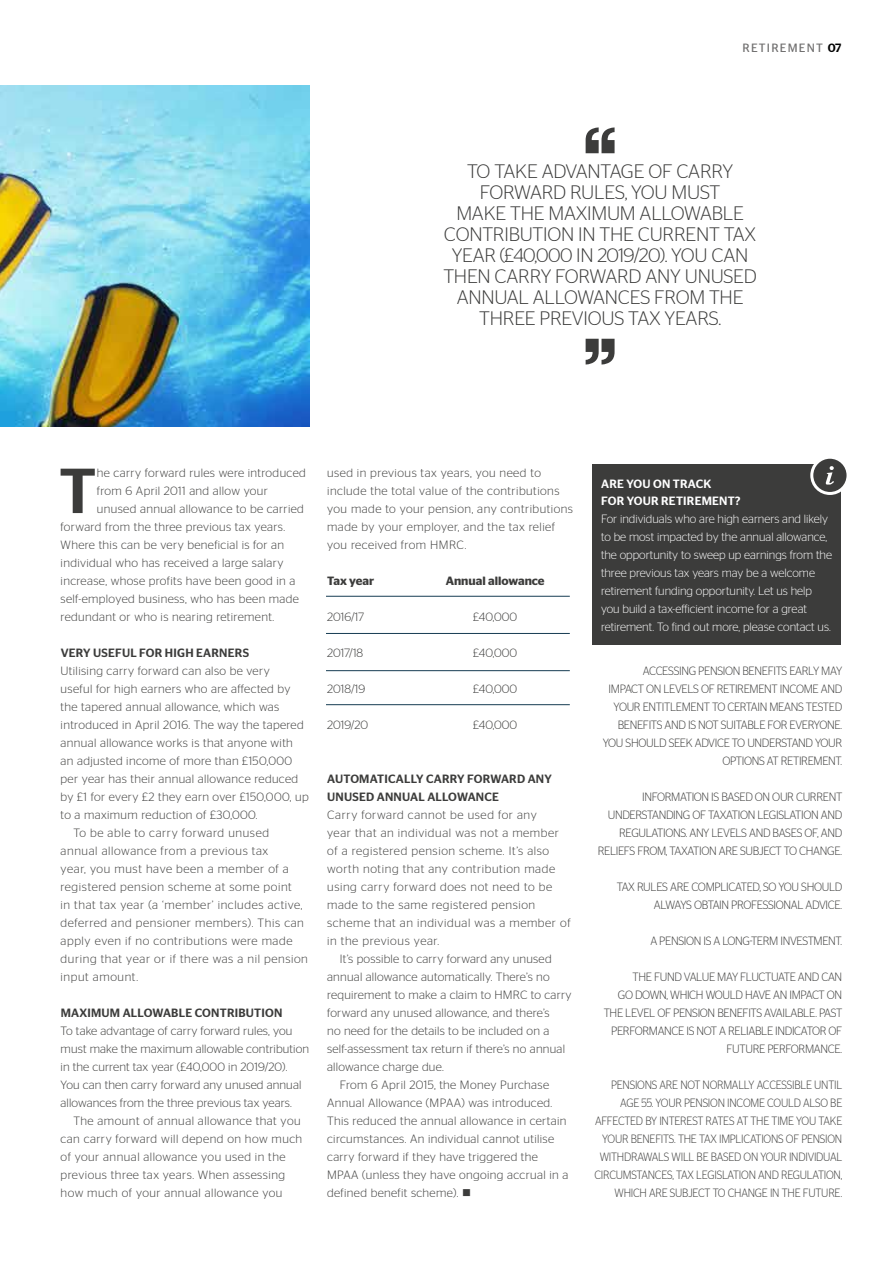
<style>
.page{position:relative;width:893px;height:1263px;background:#fff}
.page>*{position:absolute;margin:0;border:0;box-sizing:border-box;transform-origin:0 0}
.t1{font:500 63.45px "Stag Sans";color:#3c3c3b}
.t2{font:300 19.5px/21px "Stag Sans";letter-spacing:-.01em;color:#3c3c3b;text-align:center}
.t3{font:300 12px/18px "Stag Sans";letter-spacing:.025em;color:#3c3c3b}
.t4{font:300 12px/18px "Stag Sans";letter-spacing:-.03em;color:#3c3c3b;text-align:right;scale:.94 1}
.t5{font:300 12px "Stag Sans";letter-spacing:.05em;color:#3c3c3b}
.t6{font:300 12px/18px "Stag Sans";letter-spacing:-.02em;color:#3c3c3b;text-align:right;scale:.9 1}
.t7{font:300 12px/18px "Stag Sans";color:#fff}
.t8{font:500 12px/18px "Stag Sans";letter-spacing:.02em;color:#3c3c3b}
.t9{font:500 12px/16.5px "Stag Sans";letter-spacing:.02em;color:#fff}
.t10{font:600 12px "Stag Sans";color:#3c3c3b}
.t11{font:12px "Stag Sans";letter-spacing:.1em;color:#706f6f}
.s1{font-weight:500;color:#000}
</style>
<div class="page">
<img style="left:0;top:85px;width:309px;height:342px">
<svg style="left:586px;top:127px;width:29px;height:26px"></svg>
<svg style="left:586px;top:339px;width:29px;height:26px"></svg>
<div style="left:592px;top:465px;width:249px;height:180px;background:#3c3c3b"></div>
<div style="left:812px;top:457px;width:36px;height:36px;background:#3c3c3b;border-radius:50%"></div>
<div style="left:810px;top:456px;width:39px;height:39px;border:3px solid #fff;border-radius:50%"></div>
<svg style="left:826px;top:466px;width:8px;height:18px"></svg>
<hr style="left:326px;top:633px;width:244px;height:1px;background:#163c52">
<hr style="left:326px;top:596px;width:244px;height:1px;background:#163c52">
<hr style="left:326px;top:670px;width:244px;height:1px;background:#163c52">
<hr style="left:326px;top:704px;width:244px;height:1px;background:#163c52">
<p class="t11" style="left:742px;top:41px;width:101px">RETIREMENT <span class="s1">07</span></p>
<h2 class="t2" style="left:443px;top:161px;width:315px">TO TAKE ADVANTAGE OF CARRY<br>FORWARD RULES, YOU MUST<br>MAKE THE MAXIMUM ALLOWABLE<br>CONTRIBUTION IN THE CURRENT TAX<br>YEAR (£40,000 IN 2019/20). YOU CAN<br>THEN CARRY FORWARD ANY UNUSED<br>ANNUAL ALLOWANCES FROM THE<br>THREE PREVIOUS TAX YEARS.</h2>
<h1 class="t1" style="left:59px;top:454px;width:39px">T</h1>
<p class="t3" style="left:97px;top:464px;width:210px">he carry forward rules were introduced</p>
<p class="t3" style="left:97px;top:482px;width:173px">from 6 April 2011 and allow your</p>
<p class="t3" style="left:97px;top:500px;width:209px">unused annual allowance to be carried</p>
<p class="t3" style="left:61px;top:518px;width:226px">forward from the three previous tax years.</p>
<p class="t3" style="left:61px;top:536px;width:225px">Where this can be very beneficial is for an</p>
<p class="t3" style="left:61px;top:554px;width:224px">individual who has received a large salary</p>
<p class="t3" style="left:61px;top:572px;width:236px">increase, whose profits have been good in a</p>
<p class="t3" style="left:61px;top:590px;width:240px">self-employed business, who has been made</p>
<p class="t3" style="left:61px;top:608px;width:215px">redundant or who is nearing retirement.</p>
<p class="t8" style="left:61px;top:644px;width:190px">VERY USEFUL FOR HIGH EARNERS</p>
<p class="t3" style="left:61px;top:662px;width:211px">Utilising carry forward can also be very</p>
<p class="t3" style="left:61px;top:680px;width:231px">useful for high earners who are affected by</p>
<p class="t3" style="left:61px;top:698px;width:220px">the tapered annual allowance, which was</p>
<p class="t3" style="left:61px;top:716px;width:245px">introduced in April 2016. The way the tapered</p>
<p class="t3" style="left:61px;top:734px;width:234px">annual allowance works is that anyone with</p>
<p class="t3" style="left:61px;top:752px;width:233px">an adjusted income of more than £150,000</p>
<p class="t3" style="left:61px;top:770px;width:239px">per year has their annual allowance reduced</p>
<p class="t3" style="left:61px;top:788px;width:250px">by £1 for every £2 they earn over £150,000, up</p>
<p class="t3" style="left:61px;top:806px;width:199px">to a maximum reduction of £30,000.</p>
<p class="t5" style="left:73px;top:826px;width:197px">To be able to carry forward unused</p>
<p class="t5" style="left:61px;top:844px;width:209px">annual allowance from a previous tax</p>
<p class="t5" style="left:61px;top:862px;width:230px">year, you must have been a member of a</p>
<p class="t5" style="left:61px;top:880px;width:233px">registered pension scheme at some point</p>
<p class="t5" style="left:61px;top:898px;width:244px">in that tax year (a ‘member’ includes active,</p>
<p class="t5" style="left:61px;top:916px;width:245px">deferred and pensioner members). This can</p>
<p class="t5" style="left:61px;top:934px;width:233px">apply even if no contributions were made</p>
<p class="t5" style="left:61px;top:952px;width:249px">during that year or if there was a nil pension</p>
<p class="t5" style="left:61px;top:970px;width:79px">input amount.</p>
<p class="t8" style="left:61px;top:1004px;width:223px">MAXIMUM ALLOWABLE CONTRIBUTION</p>
<p class="t3" style="left:61px;top:1022px;width:250px">To take advantage of carry forward rules, you must make the maximum allowable contribution in the current tax year (£40,000 in 2019/20).<br>You can then carry forward any unused annual allowances from the three previous tax years.</p>
<p class="t3" style="left:61px;top:1112px;width:243px;text-indent:13px">The amount of annual allowance that you can carry forward will depend on how much of your annual allowance you used in the previous three tax years. When assessing how much of your annual allowance you</p>
<p class="t3" style="left:327px;top:464px;width:247px">used in previous tax years, you need to include the total value of the contributions you made to your pension, any contributions made by your employer, and the tax relief you received from HMRC.</p>
<p class="t10" style="left:327px;top:574px;width:48px">Tax year</p>
<p class="t10" style="left:446px;top:574px;width:100px">Annual allowance</p>
<p class="t3" style="left:327px;top:608px;width:39px">2016/17</p>
<p class="t3" style="left:473px;top:608px;width:45px">£40,000</p>
<p class="t3" style="left:327px;top:644px;width:38px">2017/18</p>
<p class="t3" style="left:473px;top:644px;width:45px">£40,000</p>
<p class="t3" style="left:327px;top:680px;width:39px">2018/19</p>
<p class="t3" style="left:473px;top:680px;width:45px">£40,000</p>
<p class="t3" style="left:327px;top:716px;width:43px">2019/20</p>
<p class="t3" style="left:473px;top:716px;width:45px">£40,000</p>
<p class="t8" style="left:327px;top:770px;width:226px">AUTOMATICALLY CARRY FORWARD ANY<br>UNUSED ANNUAL ALLOWANCE</p>
<p class="t5" style="left:327px;top:808px;width:211px">Carry forward cannot be used for any</p>
<p class="t5" style="left:327px;top:826px;width:233px">year that an individual was not a member</p>
<p class="t5" style="left:327px;top:844px;width:224px">of a registered pension scheme. It’s also</p>
<p class="t5" style="left:327px;top:862px;width:229px">worth noting that any contribution made</p>
<p class="t5" style="left:327px;top:880px;width:226px">using carry forward does not need to be</p>
<p class="t5" style="left:327px;top:898px;width:210px">made to the same registered pension</p>
<p class="t5" style="left:327px;top:916px;width:245px">scheme that an individual was a member of</p>
<p class="t5" style="left:327px;top:934px;width:114px">in the previous year.</p>
<p class="t3" style="left:340px;top:950px;width:213px">It’s possible to carry forward any unused</p>
<p class="t3" style="left:327px;top:968px;width:224px">annual allowance automatically. There’s no</p>
<p class="t3" style="left:327px;top:986px;width:246px">requirement to make a claim to HMRC to carry</p>
<p class="t3" style="left:327px;top:1004px;width:224px">forward any unused allowance, and there’s</p>
<p class="t3" style="left:327px;top:1022px;width:224px">no need for the details to be included on a</p>
<p class="t3" style="left:327px;top:1040px;width:239px">self-assessment tax return if there’s no annual</p>
<p class="t3" style="left:327px;top:1058px;width:118px">allowance charge due.</p>
<p class="t3" style="left:340px;top:1076px;width:211px">From 6 April 2015, the Money Purchase</p>
<p class="t3" style="left:327px;top:1094px;width:227px">Annual Allowance (MPAA) was introduced.</p>
<p class="t3" style="left:327px;top:1112px;width:241px">This reduced the annual allowance in certain</p>
<p class="t3" style="left:327px;top:1130px;width:228px">circumstances. An individual cannot utilise</p>
<p class="t3" style="left:327px;top:1148px;width:212px">carry forward if they have triggered the</p>
<p class="t3" style="left:327px;top:1166px;width:243px">MPAA (unless they have ongoing accrual in a</p>
<p class="t3" style="left:327px;top:1184px;width:146px">defined benefit scheme). ■</p>
<p class="t9" style="left:601px;top:476px;width:141px">ARE YOU ON TRACK<br>FOR YOUR RETIREMENT?</p>
<p class="t7" style="left:601px;top:509px;width:232px">For individuals who are high earners and likely to be most impacted by the annual allowance, the opportunity to sweep up earnings from the three previous tax years may be a welcome retirement funding opportunity. Let us help you build a tax-efficient income for a great retirement. To find out more, please contact us.</p>
<p class="t4" style="left:603px;top:662px;width:256px">ACCESSING PENSION BENEFITS EARLY MAY<br>IMPACT ON LEVELS OF RETIREMENT INCOME AND YOUR ENTITLEMENT TO CERTAIN MEANS TESTED BENEFITS AND IS NOT SUITABLE FOR EVERYONE.<br>YOU SHOULD SEEK ADVICE TO UNDERSTAND YOUR OPTIONS AT RETIREMENT.</p>
<p class="t4" style="left:598px;top:788px;width:262px">INFORMATION IS BASED ON OUR CURRENT UNDERSTANDING OF TAXATION LEGISLATION AND REGULATIONS. ANY LEVELS AND BASES OF, AND RELIEFS FROM, TAXATION ARE SUBJECT TO CHANGE.</p>
<p class="t4" style="left:617px;top:878px;width:241px">TAX RULES ARE COMPLICATED, SO YOU SHOULD<br>ALWAYS OBTAIN PROFESSIONAL ADVICE.</p>
<p class="t4" style="left:650px;top:932px;width:206px">A PENSION IS A LONG-TERM INVESTMENT.</p>
<p class="t4" style="left:604px;top:968px;width:255px">THE FUND VALUE MAY FLUCTUATE AND CAN<br>GO DOWN, WHICH WOULD HAVE AN IMPACT ON THE LEVEL OF PENSION BENEFITS AVAILABLE. PAST PERFORMANCE IS NOT A RELIABLE INDICATOR OF FUTURE PERFORMANCE.</p>
<p class="t6" style="left:594px;top:1076px;width:277px">PENSIONS ARE NOT NORMALLY ACCESSIBLE UNTIL AGE 55. YOUR PENSION INCOME COULD ALSO BE AFFECTED BY INTEREST RATES AT THE TIME YOU TAKE YOUR BENEFITS. THE TAX IMPLICATIONS OF PENSION WITHDRAWALS WILL BE BASED ON YOUR INDIVIDUAL CIRCUMSTANCES, TAX LEGISLATION AND REGULATION, WHICH ARE SUBJECT TO CHANGE IN THE FUTURE.</p>
</div>
